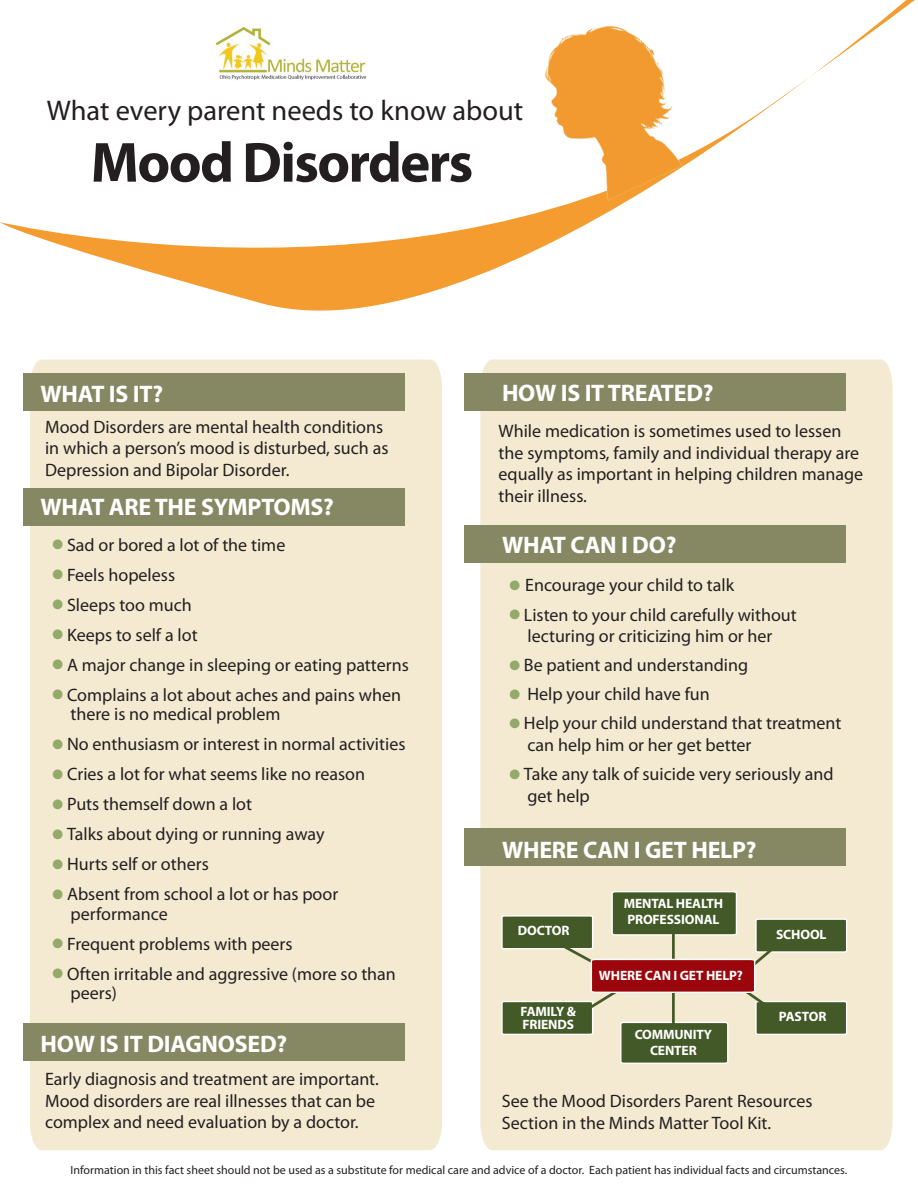
<style>
.page{position:relative;width:918px;height:1188px;background:#fff}
.page>*{position:absolute;margin:0;border:0;box-sizing:border-box;transform-origin:0 0}
.t1{font:700 57px "Myriad Pro";letter-spacing:-.03em;color:#231f20}
.t2{font:28.5px "Myriad Pro";color:#231f20}
.t3{font:700 24px "Myriad Pro";letter-spacing:-.01em;color:#fff}
.t4{font:18px/21.6px "Myriad Pro";color:#231f20}
.t5{font:700 13.5px/16.4px "Myriad Pro";letter-spacing:-.01em;color:#fff}
.t6{font:12px "Myriad Pro";color:#231f20}
.s1{color:#94aa6a}
</style>
<div class="page">
<div style="left:480px;top:372px;width:413px;height:778px;background:#f4ead2"></div>
<div style="left:30px;top:372px;width:412px;height:778px;background:#f4ead2"></div>
<div style="left:23px;top:1024px;width:382px;height:37px;background:#868863"></div>
<div style="left:23px;top:488px;width:382px;height:38px;background:#868863"></div>
<div style="left:23px;top:373px;width:382px;height:37px;background:#868863"></div>
<svg style="left:0;top:0;width:915px;height:372px"></svg>
<div style="left:464px;top:373px;width:382px;height:37px;background:#868863"></div>
<div style="left:464px;top:525px;width:382px;height:37px;background:#868863"></div>
<div style="left:464px;top:828px;width:382px;height:38px;background:#868863"></div>
<img style="left:526px;top:6px;width:176px;height:200px">
<svg style="left:501px;top:890px;width:347px;height:175px;background:#b0a588"></svg>
<img style="left:216px;top:27px;width:158px;height:56px">
<h2 class="t2" style="left:47px;top:93px;width:478px">What every parent needs to know about</h2>
<h1 class="t1" style="left:91px;top:125px;width:384px">Mood Disorders</h1>
<h3 class="t3" style="left:41px;top:378px;width:124px">WHAT IS IT?</h3>
<p class="t4" style="left:45px;top:415px;width:345px">Mood Disorders are mental health conditions in which a person’s mood is disturbed, such as<br>Depression and Bipolar Disorder.</p>
<h3 class="t3" style="left:41px;top:491px;width:295px">WHAT ARE THE SYMPTOMS?</h3>
<p class="t4" style="left:53px;top:534px;width:234px"><span class="s1">●</span> Sad or bored a lot of the time</p>
<p class="t4" style="left:53px;top:564px;width:124px"><span class="s1">●</span> Feels hopeless</p>
<p class="t4" style="left:53px;top:594px;width:141px"><span class="s1">●</span> Sleeps too much</p>
<p class="t4" style="left:53px;top:624px;width:147px"><span class="s1">●</span> Keeps to self a lot</p>
<p class="t4" style="left:53px;top:654px;width:358px"><span class="s1">●</span> A major change in sleeping or eating patterns</p>
<p class="t4" style="left:71px;top:685px;width:332px;line-height:19.5px;text-indent:-18px"><span class="s1">●</span> Complains a lot about aches and pains when there is no medical problem</p>
<p class="t4" style="left:53px;top:733px;width:354px"><span class="s1">●</span> No enthusiasm or interest in normal activities</p>
<p class="t4" style="left:53px;top:763px;width:314px"><span class="s1">●</span> Cries a lot for what seems like no reason</p>
<p class="t4" style="left:53px;top:793px;width:201px"><span class="s1">●</span> Puts themself down a lot</p>
<p class="t4" style="left:53px;top:823px;width:273px"><span class="s1">●</span> Talks about dying or running away</p>
<p class="t4" style="left:53px;top:853px;width:158px"><span class="s1">●</span> Hurts self or others</p>
<p class="t4" style="left:71px;top:884px;width:269px;line-height:19.5px;text-indent:-18px"><span class="s1">●</span> Absent from school a lot or has poor performance</p>
<p class="t4" style="left:53px;top:933px;width:242px"><span class="s1">●</span> Frequent problems with peers</p>
<p class="t4" style="left:71px;top:964px;width:327px;line-height:19.5px;text-indent:-18px"><span class="s1">●</span> Often irritable and aggressive (more so than peers)</p>
<h3 class="t3" style="left:41px;top:1029px;width:248px">HOW IS IT DIAGNOSED?</h3>
<h3 class="t3" style="left:502px;top:377px;width:213px">HOW IS IT TREATED?</h3>
<p class="t4" style="left:499px;top:420px;width:366px">While medication is sometimes used to lessen the symptoms, family and individual therapy are equally as important in helping children manage their illness.</p>
<h3 class="t3" style="left:502px;top:530px;width:176px">WHAT CAN I DO?</h3>
<p class="t4" style="left:510px;top:574px;width:226px"><span class="s1">●</span> Encourage your child to talk</p>
<p class="t4" style="left:510px;top:603px;width:289px;text-align:center"><span class="s1">●</span> Listen to your child carefully without lecturing or criticizing him or her</p>
<p class="t4" style="left:510px;top:654px;width:240px"><span class="s1">●</span> Be patient and understanding</p>
<p class="t4" style="left:510px;top:683px;width:202px"><span class="s1">●</span> Help your child have fun</p>
<p class="t4" style="left:527px;top:712px;width:315px;text-indent:-18px"><span class="s1">●</span> Help your child understand that treatment can help him or her get better</p>
<p class="t4" style="left:527px;top:763px;width:308px;text-indent:-18px"><span class="s1">●</span> Take any talk of suicide very seriously and get help</p>
<h3 class="t3" style="left:502px;top:835px;width:256px">WHERE CAN I GET HELP?</h3>
<p class="t5" style="left:624px;top:895px;width:101px">MENTAL HEALTH<br>PROFESSIONAL</p>
<p class="t5" style="left:518px;top:922px;width:53px">DOCTOR</p>
<p class="t5" style="left:776px;top:925px;width:52px">SCHOOL</p>
<p class="t5" style="left:521px;top:1004px;width:57px;line-height:13.5px">FAMILY &amp;<br>FRIENDS</p>
<p class="t5" style="left:599px;top:967px;width:145px">WHERE CAN I GET HELP?</p>
<p class="t5" style="left:635px;top:1026px;width:79px;text-align:center">COMMUNITY<br>CENTER</p>
<p class="t5" style="left:779px;top:1007px;width:49px">PASTOR</p>
<p class="t4" style="left:45px;top:1068px;width:335px">Early diagnosis and treatment are important.<br>Mood disorders are real illnesses that can be complex and need evaluation by a doctor.</p>
<p class="t4" style="left:502px;top:1090px;width:312px">See the Mood Disorders Parent Resources<br>Section in the Minds Matter Tool Kit.</p>
<p class="t6" style="left:71px;top:1163px;width:778px">Information in this fact sheet should not be used as a substitute for medical care and advice of a doctor. Each patient has individual facts and circumstances.</p>
</div>
